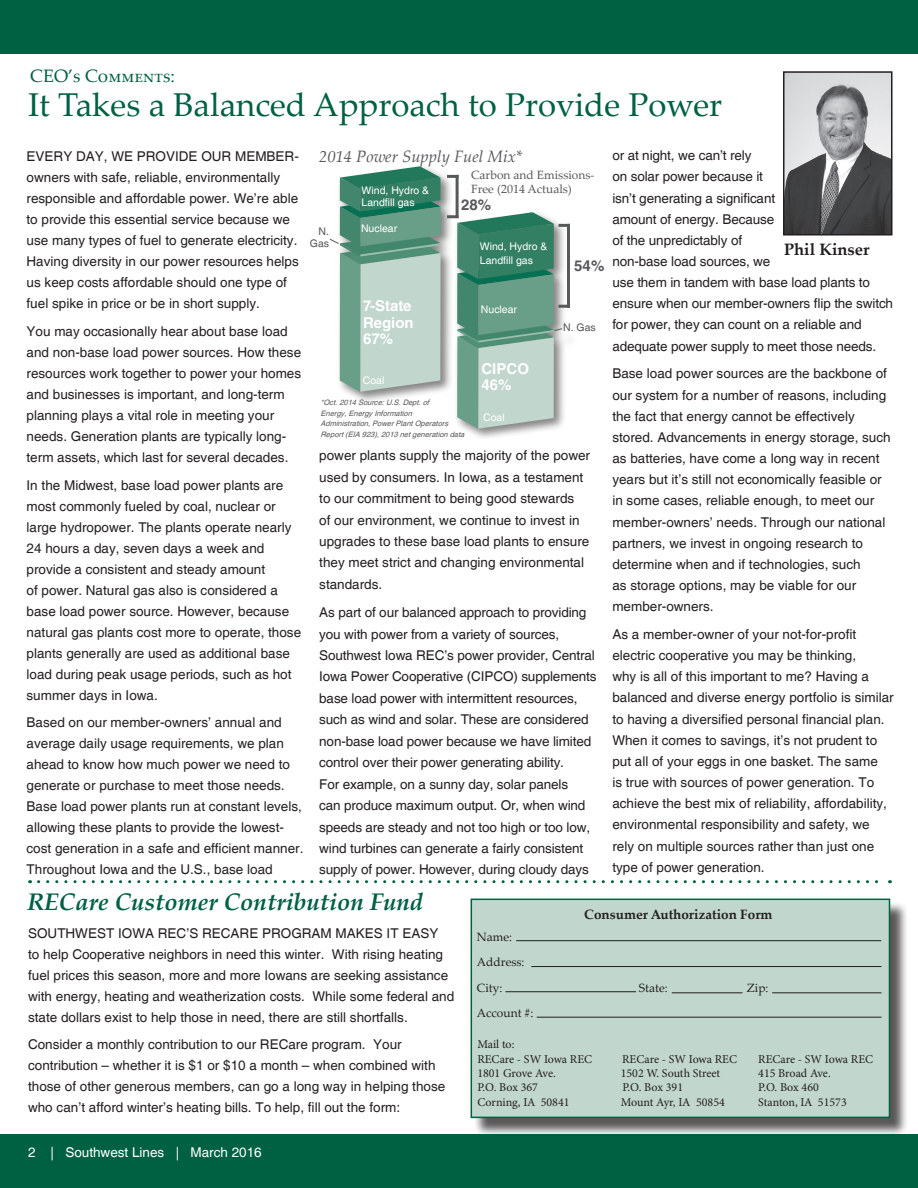
<style>
.page{position:relative;width:918px;height:1188px;background:#fff}
.page>*{position:absolute;margin:0;border:0;box-sizing:border-box;transform-origin:0 0}
.t1{font:33px "Palatino Linotype";color:#006142}
.t2{font:italic 700 24px "Palatino Linotype";color:#006142}
.t3{font:18px "Palatino Linotype";color:#006142}
.t4{font:italic 16.5px "Palatino Linotype";color:#57585a}
.t5{font:700 16.5px "Palatino Linotype";color:#231f20}
.t6{font:700 15px "Helvetica LT Std";color:#fff}
.t7{font:700 15px "Helvetica LT Std";color:#57585a}
.SWIAREC_Paragraph_St{font:13.5px/21px "Helvetica";color:#231f20}
.t8{font:13.5px "Helvetica";color:#fff}
.t9{font:700 13.5px "Palatino Linotype";color:#231f20}
.t10{font:12px "Minion Pro";color:#231f20}
.t11{font:12px "Palatino Linotype";color:#231f20}
.body{font:12px "Palatino Linotype";color:#57585a}
.SWIAREC_Paragraph_St-2{font:10.5px/12px "Helvetica";color:#fff}
.SWIAREC_Paragraph_St-3{font:10.5px/12px "Helvetica";color:#57585a;text-align:right}
.t12{font:italic 7.5px "Helvetica";color:#57585a}
</style>
<div class="page">
<div style="left:0;top:0;width:918px;height:54px;background:#006142"></div>
<div style="left:0;top:1134px;width:918px;height:54px;background:#006142"></div>
<img style="left:786px;top:74px;width:103px;height:159px">
<div style="left:783px;top:71px;width:109px;height:165px;border:2px solid #231f20"></div>
<svg style="left:39px;top:880px;width:852px;height:3px"></svg>
<div style="left:473px;top:901px;width:436px;height:236px;background:#231f20;opacity:.75"></div>
<div style="left:471px;top:899px;width:419px;height:219px;background:#c1d6cc;border:2px solid #006142"></div>
<hr style="left:516px;top:940px;width:365px;height:1px;background:#231f20">
<hr style="left:531px;top:966px;width:350px;height:1px;background:#231f20">
<hr style="left:505px;top:991px;width:131px;height:1px;background:#231f20">
<hr style="left:672px;top:992px;width:70px;height:1px;background:#231f20">
<hr style="left:772px;top:992px;width:109px;height:1px;background:#231f20">
<hr style="left:537px;top:1017px;width:344px;height:1px;background:#231f20">
<div style="left:337px;top:164px;width:116px;height:240px;background:#231f20;opacity:.55"></div>
<hr style="left:456px;top:175px;width:3px;height:43px;background:#57585a">
<svg style="left:447px;top:175px;width:12px;height:3px"></svg>
<div style="left:454px;top:210px;width:112px;height:231px;background:#231f20;opacity:.55"></div>
<svg style="left:329px;top:166px;width:112px;height:226px;background:#95baab"></svg>
<svg style="left:447px;top:212px;width:123px;height:217px;background:#8bb1a2"></svg>
<p class="t3" style="left:30px;top:63px;width:146px">CEO’s Comments:</p>
<p class="t1" style="left:28px;top:82px;width:696px">It Takes a Balanced Approach to Provide Power</p>
<p class="SWIAREC_Paragraph_St" style="left:27px;top:146px;width:274px">EVERY DAY, WE PROVIDE OUR MEMBER&shy;owners with safe, reliable, environmentally responsible and affordable power. We’re able to provide this essential service because we use many types of fuel to generate electricity.<br>Having diversity in our power resources helps us keep costs affordable should one type of fuel spike in price or be in short supply.</p>
<p class="SWIAREC_Paragraph_St" style="left:27px;top:321px;width:276px">You may occasionally hear about base load and non-base load power sources. How these resources work together to power your homes and businesses is important, and long-term planning plays a vital role in meeting your needs. Generation plants are typically long&shy;term assets, which last for several decades.</p>
<p class="SWIAREC_Paragraph_St" style="left:27px;top:475px;width:276px">In the Midwest, base load power plants are most commonly fueled by coal, nuclear or large hydropower. The plants operate nearly 24 hours a day, seven days a week and provide a consistent and steady amount<br>of power. Natural gas also is considered a base load power source. However, because natural gas plants cost more to operate, those plants generally are used as additional base load during peak usage periods, such as hot summer days in Iowa.</p>
<p class="SWIAREC_Paragraph_St" style="left:27px;top:713px;width:278px">Based on our member-owners’ annual and average daily usage requirements, we plan ahead to know how much power we need to generate or purchase to meet those needs.<br>Base load power plants run at constant levels, allowing these plants to provide the lowest&shy;cost generation in a safe and efficient manner.<br>Throughout Iowa and the U.S., base load</p>
<p class="t4" style="left:319px;top:145px;width:205px">2014 Power Supply Fuel Mix*</p>
<p class="body" style="left:471px;top:167px;width:125px">Carbon and Emissions-</p>
<p class="body" style="left:471px;top:180px;width:102px">Free (2014 Actuals)</p>
<p class="t7" style="left:461px;top:195px;width:32px">28%</p>
<p class="SWIAREC_Paragraph_St-2" style="left:362px;top:185px;width:69px">Wind, Hydro &amp;<br>Landfill gas</p>
<p class="SWIAREC_Paragraph_St-3" style="left:310px;top:226px;width:21px">N.<br>Gas</p>
<p class="SWIAREC_Paragraph_St-2" style="left:361px;top:223px;width:38px">Nuclear</p>
<p class="t6" style="left:363px;top:297px;width:50px">7-State</p>
<p class="t6" style="left:363px;top:313px;width:52px">Region</p>
<p class="t6" style="left:363px;top:330px;width:32px">67%</p>
<p class="SWIAREC_Paragraph_St-2" style="left:363px;top:375px;width:23px">Coal</p>
<p class="t12" style="left:321px;top:398px;width:112px">*Oct.2014Source:U.S.Dept.of</p>
<p class="t12" style="left:321px;top:409px;width:95px">Energy,EnergyInformation</p>
<p class="t12" style="left:321px;top:419px;width:132px">Administration,PowerPlantOperators</p>
<p class="t12" style="left:321px;top:430px;width:148px">Report(EIA 923),2013netgenerationdata</p>
<p class="SWIAREC_Paragraph_St-2" style="left:480px;top:240px;width:69px;line-height:13.5px">Wind, Hydro &amp;<br>Landfill gas</p>
<p class="SWIAREC_Paragraph_St-2" style="left:481px;top:303px;width:38px">Nuclear</p>
<p class="t6" style="left:482px;top:360px;width:49px">CIPCO</p>
<p class="t6" style="left:482px;top:376px;width:32px">46%</p>
<p class="SWIAREC_Paragraph_St-2" style="left:483px;top:411px;width:23px">Coal</p>
<p class="t7" style="left:574px;top:256px;width:32px">54%</p>
<p class="SWIAREC_Paragraph_St-3" style="left:563px;top:321px;width:34px">N. Gas</p>
<p class="SWIAREC_Paragraph_St" style="left:319px;top:445px;width:272px;line-height:21.5px">power plants supply the majority of the power used by consumers. In Iowa, as a testament to our commitment to being good stewards<br>of our environment, we continue to invest in upgrades to these base load plants to ensure they meet strict and changing environmental standards.</p>
<p class="SWIAREC_Paragraph_St" style="left:319px;top:602px;width:279px;line-height:21.5px">As part of our balanced approach to providing you with power from a variety of sources, Southwest Iowa REC’s power provider, Central Iowa Power Cooperative (CIPCO) supplements base load power with intermittent resources, such as wind and solar. These are considered non-base load power because we have limited control over their power generating ability.<br>For example, on a sunny day, solar panels<br>can produce maximum output. Or, when wind speeds are steady and not too high or too low, wind turbines can generate a fairly consistent supply of power. However, during cloudy days</p>
<p class="SWIAREC_Paragraph_St" style="left:612px;top:145px;width:282px">or at night, we can’t rely<br>on solar power because it<br>isn’t generating a significant<br>amount of energy. Because<br>of the unpredictably of<br>non-base load sources, we<br>use them in tandem with base load plants to ensure when our member-owners flip the switch for power, they can count on a reliable and adequate power supply to meet those needs.</p>
<p class="SWIAREC_Paragraph_St" style="left:612px;top:364px;width:280px">Base load power sources are the backbone of our system for a number of reasons, including the fact that energy cannot be effectively stored. Advancements in energy storage, such as batteries, have come a long way in recent years but it’s still not economically feasible or in some cases, reliable enough, to meet our member-owners’ needs. Through our national partners, we invest in ongoing research to determine when and if technologies, such<br>as storage options, may be viable for our member-owners.</p>
<p class="SWIAREC_Paragraph_St" style="left:612px;top:624px;width:283px">As a member-owner of your not-for-profit electric cooperative you may be thinking,<br>why is all of this important to me? Having a balanced and diverse energy portfolio is similar to having a diversified personal financial plan.<br>When it comes to savings, it’s not prudent to put all of your eggs in one basket. The same<br>is true with sources of power generation. To achieve the best mix of reliability, affordability, environmental responsibility and safety, we rely on multiple sources rather than just one type of power generation.</p>
<p class="t5" style="left:784px;top:238px;width:87px">Phil Kinser</p>
<p class="t2" style="left:27px;top:885px;width:398px">RECare Customer Contribution Fund</p>
<p class="SWIAREC_Paragraph_St" style="left:28px;top:923px;width:428px">SOUTHWEST IOWA REC’S RECARE PROGRAM MAKES IT EASY<br>to help Cooperative neighbors in need this winter. With rising heating fuel prices this season, more and more Iowans are seeking assistance with energy, heating and weatherization costs. While some federal and state dollars exist to help those in need, there are still shortfalls.</p>
<p class="SWIAREC_Paragraph_St" style="left:28px;top:1035px;width:419px">Consider a monthly contribution to our RECare program. Your contribution – whether it is $1 or $10 a month – when combined with those of other generous members, can go a long way in helping those who can’t afford winter’s heating bills. To help, fill out the form:</p>
<p class="t8" style="left:28px;top:1145px;width:235px">2 | Southwest Lines | March 2016</p>
<p class="t9" style="left:584px;top:905px;width:190px">Consumer Authorization Form</p>
<p class="t11" style="left:477px;top:928px;width:37px">Name:</p>
<p class="t11" style="left:477px;top:954px;width:49px">Address:</p>
<p class="t11" style="left:477px;top:979px;width:27px">City:</p>
<p class="t11" style="left:639px;top:979px;width:30px">State:</p>
<p class="t11" style="left:747px;top:979px;width:23px">Zip:</p>
<p class="t11" style="left:477px;top:1005px;width:58px">Account #:</p>
<p class="t10" style="left:477px;top:1036px;width:39px">Mail to:</p>
<p class="t10" style="left:477px;top:1051px;width:116px">RECare - SW Iowa REC</p>
<p class="t10" style="left:622px;top:1051px;width:116px">RECare - SW Iowa REC</p>
<p class="t10" style="left:758px;top:1051px;width:116px">RECare - SW Iowa REC</p>
<p class="t10" style="left:477px;top:1065px;width:80px">1801 Grove Ave.</p>
<p class="t10" style="left:621px;top:1065px;width:101px">1502 W. South Street</p>
<p class="t10" style="left:758px;top:1065px;width:74px">415 Broad Ave.</p>
<p class="t10" style="left:477px;top:1079px;width:62px">P.O. Box 367</p>
<p class="t10" style="left:622px;top:1079px;width:62px">P.O. Box 391</p>
<p class="t10" style="left:758px;top:1079px;width:62px">P.O. Box 460</p>
<p class="t10" style="left:477px;top:1094px;width:94px">Corning, IA 50841</p>
<p class="t10" style="left:621px;top:1094px;width:106px">Mount Ayr, IA 50854</p>
<p class="t10" style="left:758px;top:1094px;width:90px">Stanton, IA 51573</p>
</div>
